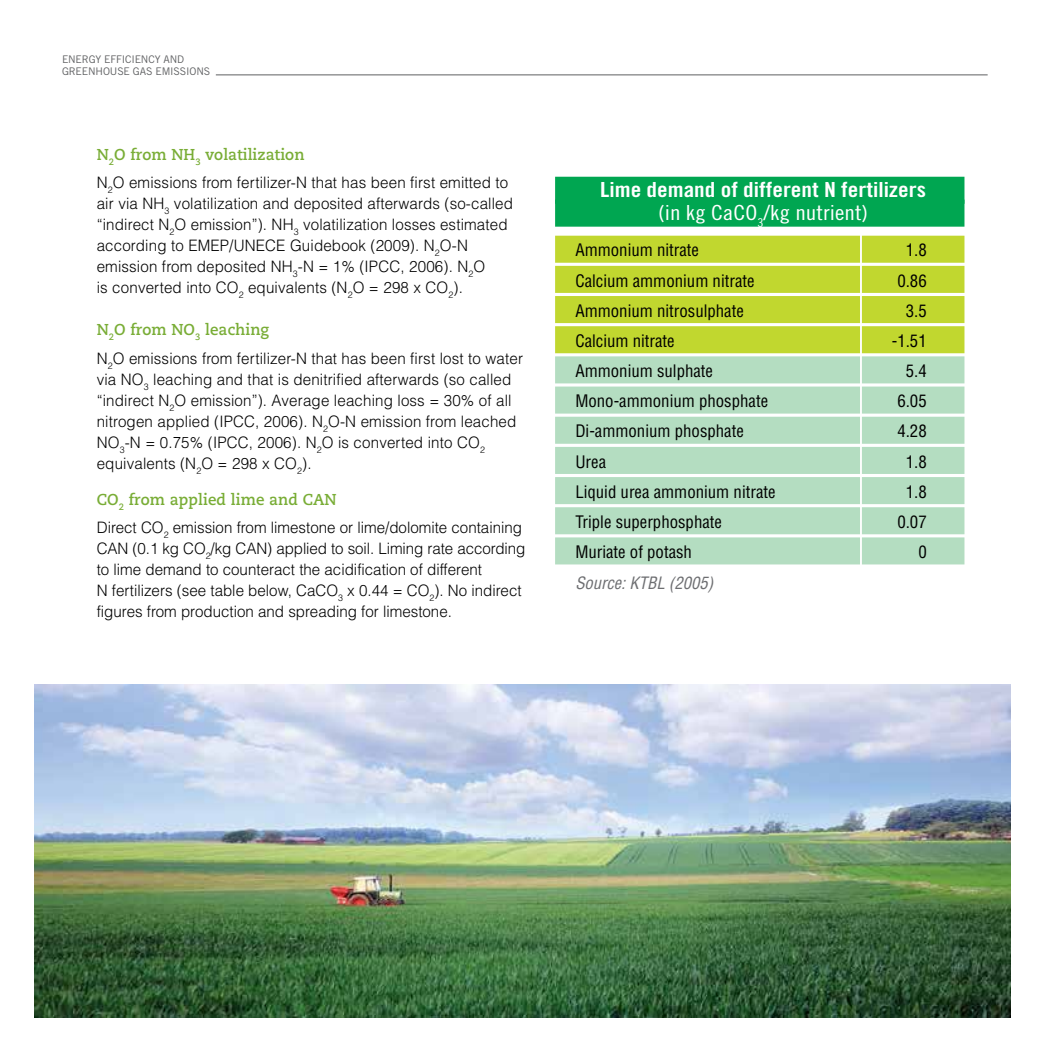
<style>
.page{position:relative;width:1042px;height:1042px;background:#fff}
.page>*{position:absolute;margin:0;border:0;box-sizing:border-box;transform-origin:0 0}
.t1{font:20.82px "Trade Gothic LT Std Bd Cn 20";color:#fff;scale:1.15 1}
.t2{font:20.82px "Trade Gothic LT Std Cn 18";color:#fff;scale:1.15 1}
.t3{font:condensed 16.8px "Helvetica LT Std";color:#000}
.t4{font:italic condensed 16.62px "Helvetica LT Std";color:#6d6e71}
.t5{font:300 15.75px/21px "Helvetica LT Std";letter-spacing:.01em;color:#000;scale:.96 1}
.t6{font:700 15.75px "Caecilia LT Std";letter-spacing:.01em;color:#79ad36;scale:.96 1}
.t7{font:10.5px/11.4px "Trade Gothic LT Std";letter-spacing:-.015em;color:#5f6062}
</style>
<div class="page">
<img style="left:35px;top:685px;width:975px;height:332px">
<hr style="left:216px;top:75px;width:771px;height:1px;background:#5f6062">
<div style="left:555px;top:177px;width:409px;height:27px;background:#00a651"></div>
<div style="left:555px;top:200px;width:409px;height:27px;background:#00a651"></div>
<div style="left:555px;top:236px;width:409px;height:27px;background:#c1d72f"></div>
<div style="left:555px;top:266px;width:409px;height:27px;background:#c1d72f"></div>
<div style="left:555px;top:296px;width:409px;height:27px;background:#c1d72f"></div>
<div style="left:555px;top:326px;width:409px;height:27px;background:#c1d72f"></div>
<div style="left:555px;top:356px;width:409px;height:27px;background:#b4ddc1"></div>
<div style="left:555px;top:386px;width:409px;height:28px;background:#b4ddc1"></div>
<div style="left:555px;top:417px;width:409px;height:27px;background:#b4ddc1"></div>
<div style="left:555px;top:447px;width:409px;height:27px;background:#b4ddc1"></div>
<div style="left:555px;top:477px;width:409px;height:27px;background:#b4ddc1"></div>
<div style="left:555px;top:507px;width:409px;height:27px;background:#b4ddc1"></div>
<div style="left:555px;top:537px;width:409px;height:27px;background:#b4ddc1"></div>
<hr style="left:860px;top:232px;width:2px;height:345px;background:#fff">
<p class="t7" style="left:62px;top:54px;width:150px">ENERGY EFFICIENCY AND<br>GREENHOUSE GAS EMISSIONS</p>
<p class="t6" style="left:97px;top:145px;width:218px">N<sub>2</sub>O from NH<sub>3</sub> volatilization</p>
<p class="t5" style="left:97px;top:172px;width:435px">N<sub>2</sub>O emissions from fertilizer-N that has been first emitted to air via NH<sub>3</sub> volatilization and deposited afterwards (so-called “indirect N<sub>2</sub>O emission”). NH<sub>3</sub> volatilization losses estimated according to EMEP/UNECE Guidebook (2009). N<sub>2</sub>O-N emission from deposited NH<sub>3</sub>-N = 1% (IPCC, 2006). N<sub>2</sub>O<br>is converted into CO<sub>2</sub> equivalents (N<sub>2</sub>O = 298 x CO<sub>2</sub>).</p>
<p class="t6" style="left:97px;top:320px;width:181px">N<sub>2</sub>O from NO<sub>3</sub> leaching</p>
<p class="t5" style="left:97px;top:347px;width:445px">N<sub>2</sub>O emissions from fertilizer-N that has been first lost to water via NO<sub>3</sub> leaching and that is denitrified afterwards (so called “indirect N<sub>2</sub>O emission”). Average leaching loss = 30% of all nitrogen applied (IPCC, 2006). N<sub>2</sub>O-N emission from leached NO<sub>3</sub>-N = 0.75% (IPCC, 2006). N<sub>2</sub>O is converted into CO<sub>2 </sub>equivalents (N<sub>2</sub>O = 298 x CO<sub>2</sub>).</p>
<p class="t6" style="left:97px;top:490px;width:251px">CO<sub>2</sub> from applied lime and CAN</p>
<p class="t5" style="left:97px;top:517px;width:448px">Direct CO<sub>2</sub> emission from limestone or lime/dolomite containing CAN (0.1 kg CO<sub>2</sub>/kg CAN) applied to soil. Liming rate according to lime demand to counteract the acidification of different<br>N fertilizers (see table below, CaCO<sub>3</sub> x 0.44 = CO<sub>2</sub>). No indirect figures from production and spreading for limestone.</p>
<h1 class="t1" style="left:600px;top:177px;width:285px">Lime demand of different N fertilizers</h1>
<h1 class="t2" style="left:658px;top:200px;width:184px">(in kg CaCO<sub>3</sub>/kg nutrient)</h1>
<p class="t3" style="left:575px;top:240px;width:125px">Ammonium nitrate</p>
<p class="t3" style="left:906px;top:240px;width:22px">1.8</p>
<p class="t3" style="left:575px;top:270px;width:181px">Calcium ammonium nitrate</p>
<p class="t3" style="left:897px;top:270px;width:31px">0.86</p>
<p class="t3" style="left:575px;top:300px;width:170px">Ammonium nitrosulphate</p>
<p class="t3" style="left:906px;top:300px;width:22px">3.5</p>
<p class="t3" style="left:575px;top:330px;width:101px">Calcium nitrate</p>
<p class="t3" style="left:892px;top:330px;width:36px">-1.51</p>
<p class="t3" style="left:575px;top:360px;width:139px">Ammonium sulphate</p>
<p class="t3" style="left:906px;top:360px;width:22px">5.4</p>
<p class="t3" style="left:575px;top:391px;width:194px">Mono-ammonium phosphate</p>
<p class="t3" style="left:897px;top:391px;width:31px">6.05</p>
<p class="t3" style="left:575px;top:421px;width:170px">Di-ammonium phosphate</p>
<p class="t3" style="left:897px;top:421px;width:31px">4.28</p>
<p class="t3" style="left:575px;top:451px;width:32px">Urea</p>
<p class="t3" style="left:906px;top:451px;width:22px">1.8</p>
<p class="t3" style="left:575px;top:481px;width:202px">Liquid urea ammonium nitrate</p>
<p class="t3" style="left:906px;top:481px;width:22px">1.8</p>
<p class="t3" style="left:575px;top:511px;width:148px">Triple superphosphate</p>
<p class="t3" style="left:897px;top:511px;width:31px">0.07</p>
<p class="t3" style="left:575px;top:541px;width:118px">Muriate of potash</p>
<p class="t3" style="left:918px;top:541px;width:10px">0</p>
<p class="t4" style="left:575px;top:572px;width:139px">Source: KTBL (2005)</p>
</div>
